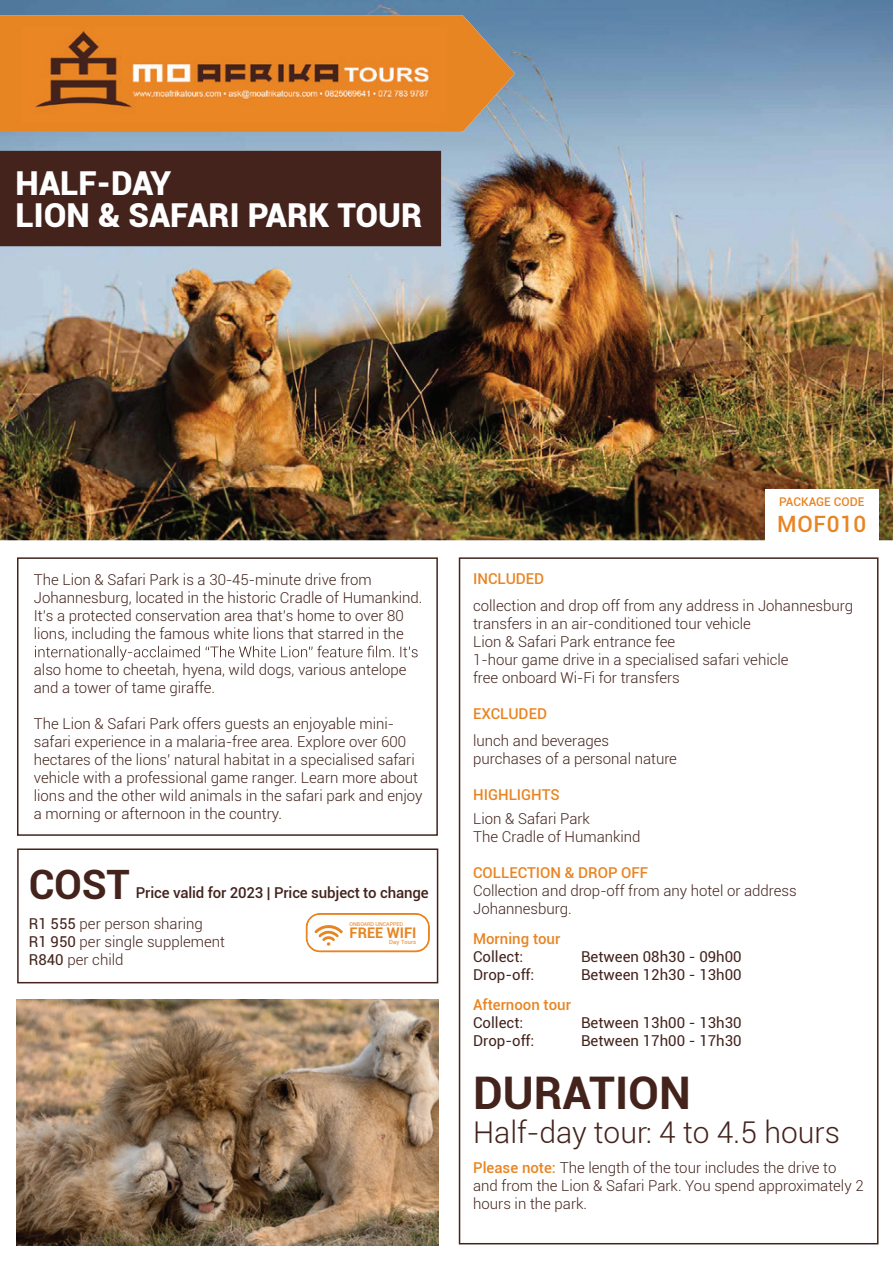
<style>
.page{position:relative;width:893px;height:1263px;background:#fff}
.page>*{position:absolute;margin:0;border:0;box-sizing:border-box;transform-origin:0 0}
.t1{font:700 45px "Roboto";color:#43231c}
.t2{font:700 40.5px "Roboto";color:#43231c}
.t3{font:900 33px/31.5px "Roboto";color:#fff}
.t4{font:300 30px "Roboto";color:#43231c}
.t5{font:500 22.5px "Roboto";letter-spacing:.03em;color:#e88523}
.t6{font:300 15px/18px "Roboto";color:#43231c}
.t7{font:15px "Roboto";color:#43231c}
.t8{font:500 15px "Roboto";color:#e88523}
.t9{font:500 15px "Roboto";letter-spacing:-.01em;color:#43231c}
.t10{font:700 14.7px "Roboto";color:#e88523}
.t11{font:500 12px "Roboto";color:#e88523}
.t12{font:5.7px "Roboto";letter-spacing:.02em;color:#e88523}
.t13{font:5.4px "Roboto";color:#e88523}
.s1{font-weight:400}
.s2{font-weight:500;color:#e88523}
</style>
<div class="page">
<img style="left:0;top:0;width:893px;height:540px">
<svg style="left:0;top:15px;width:515px;height:117px;background:#d6883b"></svg>
<img style="left:22px;top:27px;width:426px;height:96px">
<div style="left:0;top:151px;width:441px;height:95px;background:#43231c"></div>
<div style="left:17px;top:557px;width:421px;height:279px;border:2px solid #43231c"></div>
<div style="left:17px;top:848px;width:421px;height:135px;border:2px solid #43231c"></div>
<svg style="left:35px;top:645px;width:395px;height:308px"></svg>
<div style="left:765px;top:489px;width:113px;height:53px;background:#fff"></div>
<img style="left:17px;top:999px;width:421px;height:246px">
<div style="left:459px;top:557px;width:419px;height:687px;border:2px solid #43231c"></div>
<h3 class="t3" style="left:15px;top:168px;width:408px">HALF-DAY<br>LION &amp; SAFARI PARK TOUR</h3>
<p class="t6" style="left:34px;top:572px;width:390px">The Lion &amp; Safari Park is a 30-45-minute drive from Johannesburg, located in the historic Cradle of Humankind.<br>It’s a protected conservation area that’s home to over 80 lions, including the famous white lions that starred in the</p>
<p class="t6" style="left:34px;top:662px;width:374px">also home to cheetah, hyena, wild dogs, various antelope and a tower of tame giraffe.</p>
<p class="t6" style="left:34px;top:716px;width:390px">The Lion &amp; Safari Park offers guests an enjoyable mini&shy;safari experience in a malaria-free area. Explore over 600 hectares of the lions’ natural habitat in a specialised safari vehicle with a professional game ranger. Learn more about lions and the other wild animals in the safari park and enjoy a morning or afternoon in the country.</p>
<h2 class="t2" style="left:29px;top:861px;width:102px">COST</h2>
<p class="t6" style="left:29px;top:916px;width:198px"><span class="s1">R1 555</span> per person sharing<br><span class="s1">R1 950</span> per single supplement<br><span class="s1">R840</span> per child</p>
<p class="t9" style="left:136px;top:886px;width:294px">Price valid for 2023 | Price subject to change</p>
<p class="t13" style="left:350px;top:922px;width:55px">ONBOARD UNCAPPED</p>
<p class="t12" style="left:389px;top:939px;width:29px">Day Tours</p>
<p class="t10" style="left:350px;top:924px;width:68px">FREE WIFI</p>
<p class="t11" style="left:779px;top:497px;width:87px">PACKAGE CODE</p>
<h3 class="t5" style="left:777px;top:514px;width:91px">MOF010</h3>
<p class="t8" style="left:473px;top:572px;width:73px">INCLUDED</p>
<p class="t6" style="left:473px;top:597px;width:381px">collection and drop off from any address in Johannesburg transfers in an air-conditioned tour vehicle<br>Lion &amp; Safari Park entrance fee<br>1-hour game drive in a specialised safari vehicle<br>free onboard Wi-Fi for transfers</p>
<p class="t8" style="left:473px;top:707px;width:75px">EXCLUDED</p>
<p class="t6" style="left:473px;top:732px;width:205px">lunch and beverages purchases of a personal nature</p>
<p class="t8" style="left:473px;top:788px;width:88px">HIGHLIGHTS</p>
<p class="t6" style="left:473px;top:810px;width:169px">Lion &amp; Safari Park<br>The Cradle of Humankind</p>
<p class="t8" style="left:473px;top:866px;width:177px">COLLECTION &amp; DROP OFF</p>
<p class="t6" style="left:473px;top:882px;width:325px">Collection and drop-off from any hotel or address<br>Johannesburg.</p>
<p class="t8" style="left:473px;top:932px;width:89px">Morning tour</p>
<p class="t7" style="left:473px;top:950px;width:52px">Collect:</p>
<p class="t7" style="left:581px;top:950px;width:162px">Between 08h30 - 09h00</p>
<p class="t7" style="left:473px;top:968px;width:63px">Drop-off:</p>
<p class="t7" style="left:581px;top:968px;width:162px">Between 12h30 - 13h00</p>
<p class="t8" style="left:473px;top:998px;width:99px">Afternoon tour</p>
<p class="t7" style="left:473px;top:1016px;width:52px">Collect:</p>
<p class="t7" style="left:581px;top:1016px;width:162px">Between 13h00 - 13h30</p>
<p class="t7" style="left:473px;top:1034px;width:63px">Drop-off:</p>
<p class="t7" style="left:581px;top:1034px;width:162px">Between 17h00 - 17h30</p>
<h1 class="t1" style="left:473px;top:1067px;width:219px">DURATION</h1>
<h3 class="t4" style="left:473px;top:1119px;width:368px">Half-day tour: 4 to 4.5 hours</h3>
<p class="t6" style="left:473px;top:1160px;width:392px"><span class="s2">Please note:</span> The length of the tour includes the drive to and from the Lion &amp; Safari Park. You spend approximately 2 hours in the park.</p>
</div>
